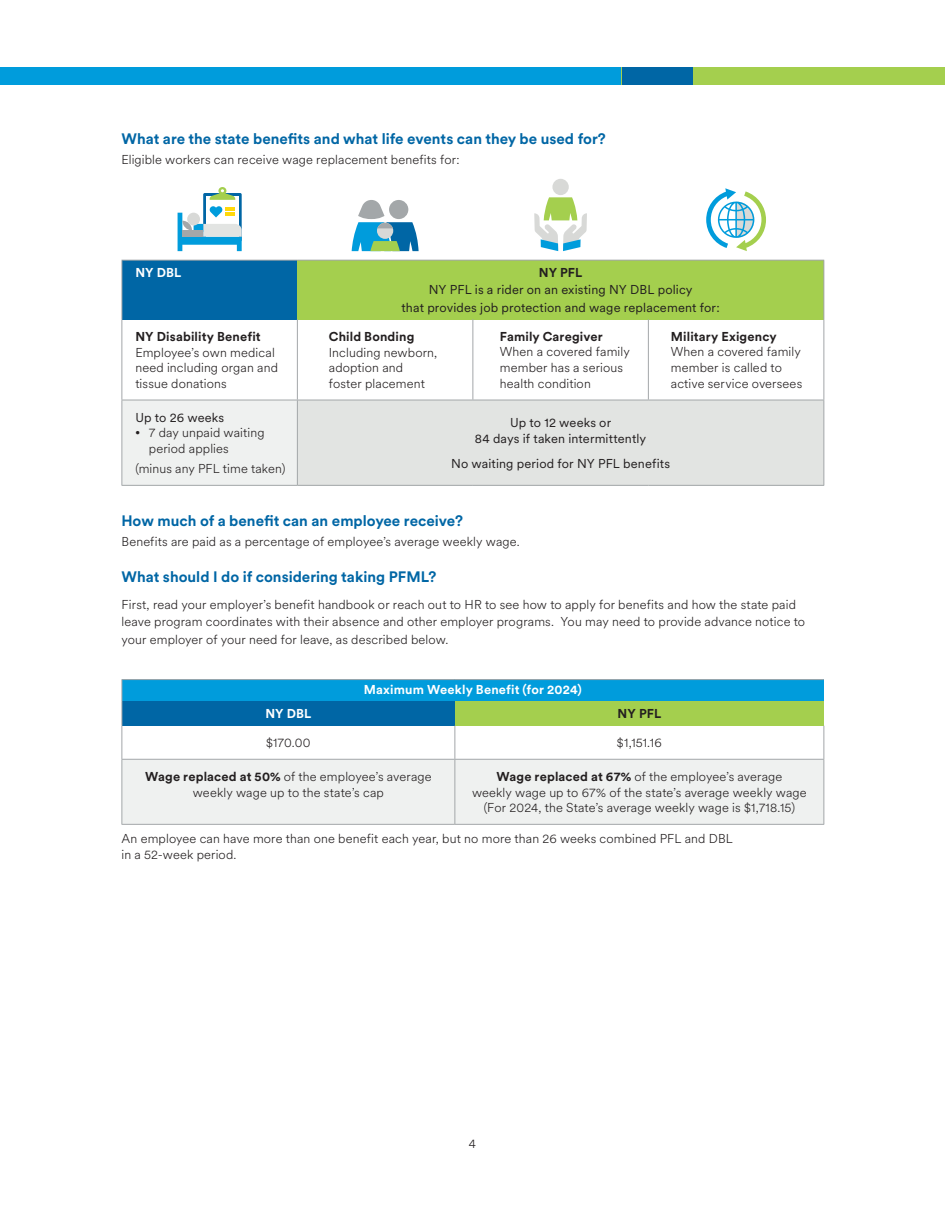
<style>
.page{position:relative;width:945px;height:1215px;background:#fff}
.page>*{position:absolute;margin:0;border:0;box-sizing:border-box;transform-origin:0 0}
.t1{font:700 15px "Met Life Circular";color:#0066a5}
.t2{font:300 12.75px/15.8px "Met Life Circular";letter-spacing:.01em;color:#231f20}
.t3{font:12.75px/17.2px "Met Life Circular";letter-spacing:.01em;color:#231f20;text-align:center}
.t4{font:700 12.75px "Met Life Circular";letter-spacing:.015em;color:#fff}
.t5{font:700 12.75px "Met Life Circular";letter-spacing:.005em;color:#231f20}
.s1{font-weight:700}
</style>
<div class="page">
<div style="left:0;top:68px;width:693px;height:18px;background:#009cdc"></div>
<div style="left:622px;top:68px;width:323px;height:18px;background:#a4cf4e"></div>
<div style="left:622px;top:68px;width:71px;height:18px;background:#0066a5"></div>
<div style="left:122px;top:260px;width:175px;height:59px;background:#0066a5"></div>
<div style="left:297px;top:260px;width:527px;height:59px;background:#a4cf4e"></div>
<div style="left:122px;top:400px;width:175px;height:85px;background:#eff1f0"></div>
<div style="left:297px;top:400px;width:527px;height:85px;background:#e2e4e2"></div>
<hr style="left:824px;top:261px;width:1px;height:58px;background:#a3a7a9">
<hr style="left:122px;top:260px;width:175px;height:1px;background:#a3a7a9">
<hr style="left:122px;top:261px;width:1px;height:58px;background:#a3a7a9">
<hr style="left:297px;top:260px;width:176px;height:1px;background:#a3a7a9">
<hr style="left:473px;top:260px;width:175px;height:1px;background:#a3a7a9">
<hr style="left:648px;top:260px;width:176px;height:1px;background:#a3a7a9">
<hr style="left:122px;top:319px;width:1px;height:81px;background:#a3a7a9">
<hr style="left:824px;top:319px;width:1px;height:81px;background:#a3a7a9">
<hr style="left:122px;top:400px;width:1px;height:85px;background:#a3a7a9">
<hr style="left:122px;top:485px;width:175px;height:1px;background:#a3a7a9">
<hr style="left:297px;top:485px;width:176px;height:1px;background:#a3a7a9">
<hr style="left:473px;top:485px;width:175px;height:1px;background:#a3a7a9">
<hr style="left:648px;top:485px;width:176px;height:1px;background:#a3a7a9">
<hr style="left:297px;top:319px;width:1px;height:81px;background:#a3a7a9">
<hr style="left:472px;top:319px;width:1px;height:81px;background:#a3a7a9">
<hr style="left:648px;top:319px;width:1px;height:81px;background:#a3a7a9">
<hr style="left:297px;top:400px;width:1px;height:85px;background:#a3a7a9">
<hr style="left:824px;top:400px;width:1px;height:85px;background:#a3a7a9">
<hr style="left:122px;top:400px;width:175px;height:1px;background:#a3a7a9">
<hr style="left:297px;top:400px;width:176px;height:1px;background:#a3a7a9">
<hr style="left:473px;top:400px;width:175px;height:1px;background:#a3a7a9">
<hr style="left:648px;top:400px;width:176px;height:1px;background:#a3a7a9">
<svg style="left:203px;top:193px;width:39px;height:49px"></svg>
<div style="left:206px;top:197px;width:32px;height:43px;background:#fff"></div>
<svg style="left:210px;top:187px;width:25px;height:13px"></svg>
<svg style="left:178px;top:206px;width:64px;height:45px"></svg>
<div style="left:182px;top:230px;width:21px;height:7px;background:#a3a7a9"></div>
<div style="left:187px;top:213px;width:13px;height:12px;background:#d8d9d7;border-radius:50%"></div>
<svg style="left:352px;top:200px;width:67px;height:51px"></svg>
<div style="left:552px;top:179px;width:17px;height:16px;background:#d8d9d7;border-radius:50%"></div>
<svg style="left:534px;top:197px;width:53px;height:54px"></svg>
<svg style="left:706px;top:188px;width:60px;height:63px"></svg>
<div style="left:122px;top:680px;width:702px;height:21px;background:#009cdc"></div>
<div style="left:122px;top:701px;width:333px;height:25px;background:#0066a5"></div>
<div style="left:455px;top:701px;width:369px;height:25px;background:#a4cf4e"></div>
<div style="left:123px;top:760px;width:701px;height:64px;background:#eff1f0"></div>
<hr style="left:122px;top:726px;width:1px;height:33px;background:#a3a7a9">
<hr style="left:454px;top:726px;width:1px;height:33px;background:#a3a7a9">
<hr style="left:824px;top:726px;width:1px;height:33px;background:#a3a7a9">
<hr style="left:122px;top:759px;width:333px;height:1px;background:#a3a7a9">
<hr style="left:122px;top:760px;width:1px;height:64px;background:#a3a7a9">
<hr style="left:455px;top:759px;width:369px;height:1px;background:#a3a7a9">
<hr style="left:454px;top:760px;width:1px;height:64px;background:#a3a7a9">
<hr style="left:824px;top:760px;width:1px;height:64px;background:#a3a7a9">
<hr style="left:122px;top:824px;width:333px;height:1px;background:#a3a7a9">
<hr style="left:455px;top:824px;width:369px;height:1px;background:#a3a7a9">
<svg style="left:122px;top:680px;width:1px;height:46px"></svg>
<hr style="left:122px;top:679px;width:333px;height:1px;background:#a3a7a9">
<hr style="left:455px;top:679px;width:369px;height:1px;background:#a3a7a9">
<h3 class="t1" style="left:122px;top:128px;width:486px">What are the state benefits and what life events can they be used for?</h3>
<p class="t2" style="left:122px;top:151px;width:339px">Eligible workers can receive wage replacement benefits for:</p>
<p class="t4" style="left:135px;top:264px;width:47px">NY DBL</p>
<p class="t5" style="left:539px;top:264px;width:45px">NY PFL</p>
<p class="t3" style="left:402px;top:281px;width:320px">NY PFL is a rider on an existing NY DBL policy<br>that provides job protection and wage replacement for:</p>
<p class="t2" style="left:135px;top:328px;width:144px"><span class="s1">NY Disability Benefit<br></span>Employee’s own medical need including organ and tissue donations</p>
<p class="t2" style="left:329px;top:328px;width:110px"><span class="s1">Child Bonding<br></span>Including newborn, adoption and foster placement</p>
<p class="t2" style="left:500px;top:328px;width:131px"><span class="s1">Family Caregiver<br></span>When a covered family member has a serious health condition</p>
<p class="t2" style="left:671px;top:328px;width:133px"><span class="s1">Military Exigency<br></span>When a covered family member is called to active service oversees</p>
<p class="t3" style="left:135px;top:408px;width:90px">Up to 26 weeks</p>
<p class="t2" style="left:149px;top:424px;width:117px;text-indent:-14px"><sup>•</sup> 7 day unpaid waiting period applies</p>
<p class="t2" style="left:135px;top:460px;width:151px">(minus any PFL time taken)</p>
<p class="t3" style="left:475px;top:414px;width:173px;line-height:15.8px">Up to 12 weeks or<br>84 days if taken intermittently</p>
<p class="t3" style="left:451px;top:454px;width:221px">No waiting period for NY PFL benefits</p>
<h3 class="t1" style="left:122px;top:511px;width:343px">How much of a benefit can an employee receive?</h3>
<p class="t2" style="left:122px;top:534px;width:400px">Benefits are paid as a percentage of employee’s average weekly wage.</p>
<h3 class="t1" style="left:122px;top:567px;width:316px">What should I do if considering taking PFML?</h3>
<p class="t2" style="left:122px;top:595px;width:685px;line-height:17.7px">First, read your employer’s benefit handbook or reach out to HR to see how to apply for benefits and how the state paid leave program coordinates with their absence and other employer programs. You may need to provide advance notice to your employer of your need for leave, as described below.</p>
<p class="t4" style="left:364px;top:680px;width:220px">Maximum Weekly Benefit (for 2024)</p>
<p class="t4" style="left:265px;top:705px;width:47px">NY DBL</p>
<p class="t5" style="left:618px;top:705px;width:45px">NY PFL</p>
<p class="t2" style="left:266px;top:734px;width:46px">$170.00</p>
<p class="t2" style="left:617px;top:734px;width:46px">$1,151.16</p>
<p class="t2" style="left:145px;top:768px;width:288px;text-align:center"><span class="s1">Wage replaced at 50%</span> of the employee’s average weekly wage up to the state’s cap</p>
<p class="t2" style="left:472px;top:768px;width:336px;text-align:center"><span class="s1">Wage replaced at 67%</span> of the employee’s average<br>weekly wage up to 67% of the state’s average weekly wage (For 2024, the State’s average weekly wage is $1,718.15)</p>
<p class="t2" style="left:122px;top:831px;width:613px">An employee can have more than one benefit each year, but no more than 26 weeks combined PFL and DBL in a 52-week period.</p>
<p class="t2" style="left:469px;top:1135px;width:9px">4</p>
</div>
